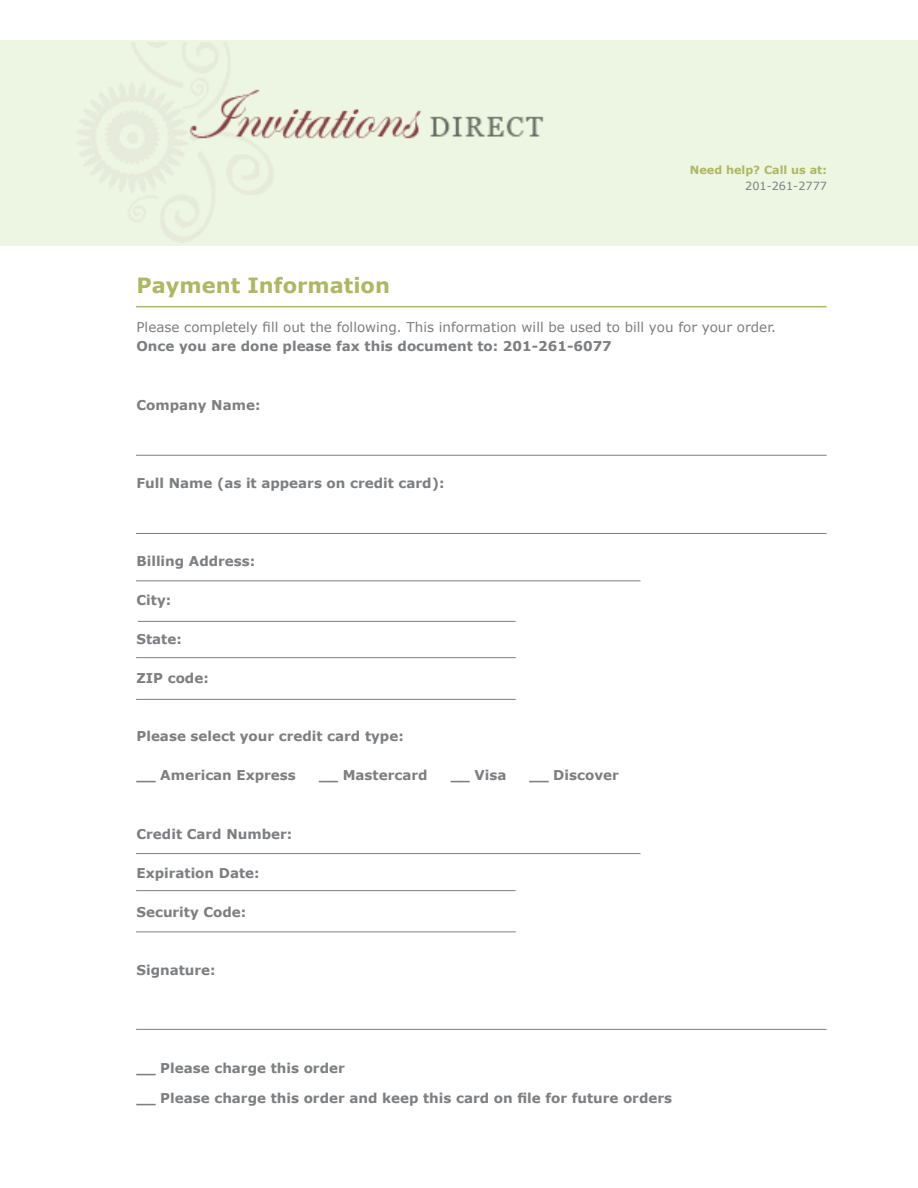
<style>
.page{position:relative;width:918px;height:1188px;background:#fff}
.page>*{position:absolute;margin:0;border:0;box-sizing:border-box;transform-origin:0 0}
.t1{font:700 21px "Verdana";color:#afb762}
.t2{font:700 13.5px "Verdana";color:#7d7e81}
.t3{font:13.5px "Verdana";color:#7d7e81}
.t4{font:700 11.25px "Verdana";color:#afb762}
.t5{font:11.25px "Verdana";color:#7d7e81}
</style>
<div class="page">
<div style="left:0;top:40px;width:918px;height:206px;background:#edf6e3"></div>
<hr style="left:136px;top:455px;width:691px;height:1px;background:#7d7e81">
<hr style="left:136px;top:306px;width:691px;height:1px;background:#afb762">
<hr style="left:136px;top:533px;width:691px;height:1px;background:#7d7e81">
<hr style="left:136px;top:580px;width:505px;height:1px;background:#7d7e81">
<hr style="left:138px;top:621px;width:378px;height:1px;background:#7d7e81">
<hr style="left:136px;top:657px;width:380px;height:1px;background:#7d7e81">
<hr style="left:136px;top:699px;width:380px;height:1px;background:#7d7e81">
<hr style="left:136px;top:890px;width:380px;height:1px;background:#7d7e81">
<hr style="left:136px;top:932px;width:380px;height:1px;background:#7d7e81">
<hr style="left:136px;top:853px;width:505px;height:1px;background:#7d7e81">
<hr style="left:136px;top:1029px;width:691px;height:1px;background:#7d7e81">
<img style="left:77px;top:42px;width:467px;height:200px">
<p class="t4" style="left:690px;top:163px;width:139px">Need help? Call us at:</p>
<p class="t5" style="left:745px;top:179px;width:83px">201-261-2777</p>
<h1 class="t1" style="left:136px;top:272px;width:255px">Payment Information</h1>
<p class="t3" style="left:136px;top:318px;width:641px">Please completely fill out the following. This information will be used to bill you for your order.</p>
<p class="t2" style="left:137px;top:338px;width:477px">Once you are done please fax this document to: 201-261-6077</p>
<p class="t2" style="left:137px;top:396px;width:125px">Company Name:</p>
<p class="t2" style="left:137px;top:474px;width:309px">Full Name (as it appears on credit card):</p>
<p class="t2" style="left:137px;top:552px;width:120px">Billing Address:</p>
<p class="t2" style="left:137px;top:591px;width:36px">City:</p>
<p class="t2" style="left:137px;top:630px;width:47px">State:</p>
<p class="t2" style="left:137px;top:669px;width:74px">ZIP code:</p>
<p class="t2" style="left:137px;top:728px;width:269px">Please select your credit card type:</p>
<p class="t2" style="left:137px;top:767px;width:161px">__ American Express</p>
<p class="t2" style="left:319px;top:767px;width:110px">__ Mastercard</p>
<p class="t2" style="left:451px;top:767px;width:57px">__ Visa</p>
<p class="t2" style="left:529px;top:767px;width:91px">__ Discover</p>
<p class="t2" style="left:137px;top:825px;width:157px">Credit Card Number:</p>
<p class="t2" style="left:137px;top:864px;width:125px">Expiration Date:</p>
<p class="t2" style="left:137px;top:903px;width:111px">Security Code:</p>
<p class="t2" style="left:137px;top:962px;width:81px">Signature:</p>
<p class="t2" style="left:137px;top:1059px;width:210px">__ Please charge this order</p>
<p class="t2" style="left:137px;top:1089px;width:537px">__ Please charge this order and keep this card on file for future orders</p>
</div>
